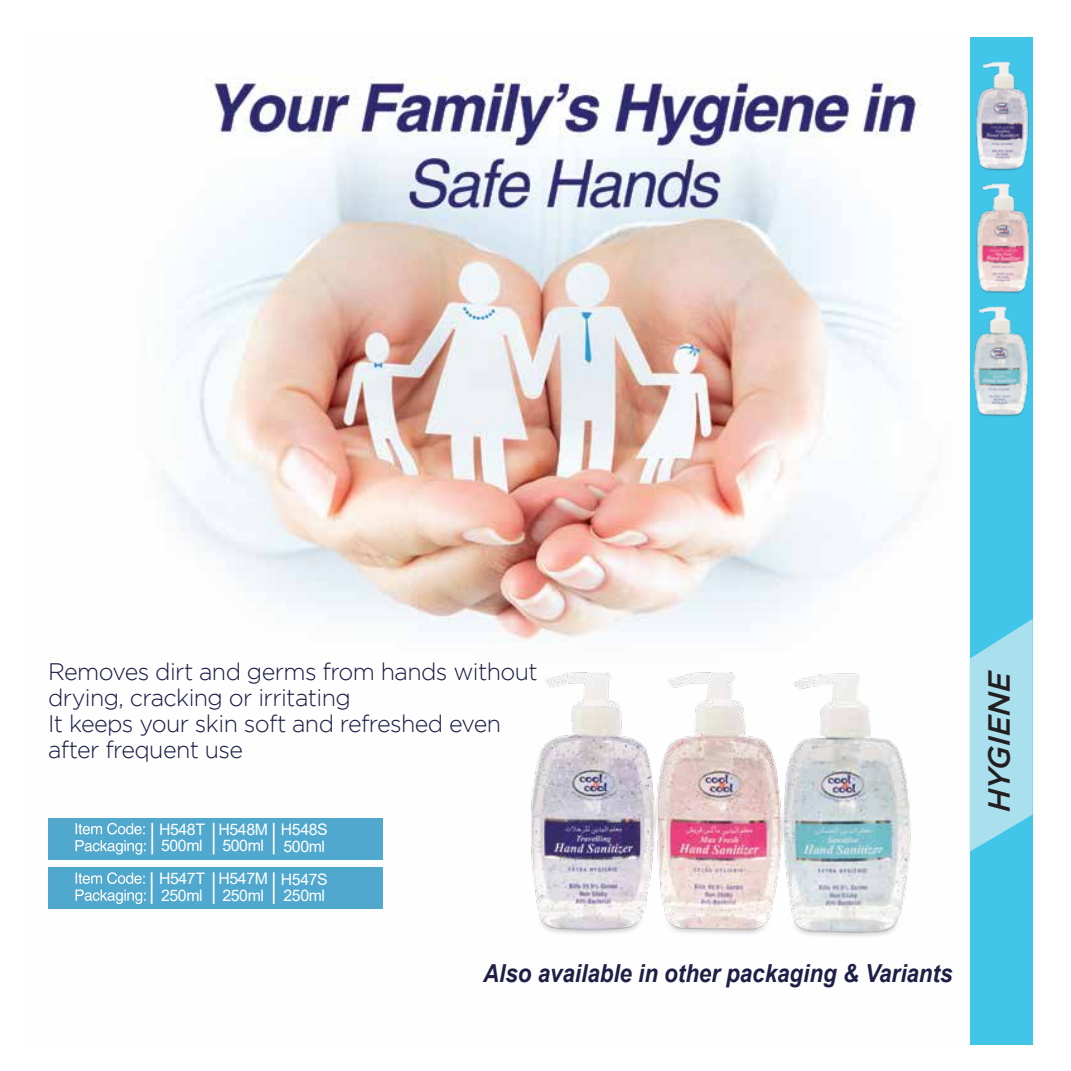
<style>
.page{position:relative;width:1071px;height:1071px;background:#fff}
.page>*{position:absolute;margin:0;border:0;box-sizing:border-box;transform-origin:0 0}
.t1{font:italic 500 30.45px "Gotham";color:#231f20}
.t2{font:italic 700 24.85px "Arial";color:#1e1e46;scale:.9 1}
.t3{font:300 23.8px/26.2px "Gotham";letter-spacing:-.025em;color:#171941}
.t4{font:15.92px/16.6px "Arial";letter-spacing:-.025em;color:#fff}
</style>
<div class="page">
<img style="left:48px;top:77px;width:922px;height:791px">
<div style="left:48px;top:868px;width:335px;height:41px;background:#50a8ce"></div>
<div style="left:48px;top:818px;width:335px;height:41px;background:#50a8ce"></div>
<svg style="left:76px;top:823px;width:70px;height:32px"></svg>
<hr style="left:213px;top:823px;width:2px;height:31px;background:#fff">
<hr style="left:151px;top:823px;width:2px;height:31px;background:#fff">
<hr style="left:273px;top:823px;width:2px;height:31px;background:#fff">
<svg style="left:76px;top:872px;width:69px;height:12px"></svg>
<svg style="left:76px;top:890px;width:70px;height:14px"></svg>
<hr style="left:213px;top:872px;width:2px;height:32px;background:#fff">
<hr style="left:151px;top:872px;width:2px;height:32px;background:#fff">
<hr style="left:273px;top:872px;width:2px;height:32px;background:#fff">
<img style="left:525px;top:609px;width:392px;height:328px">
<div style="left:970px;top:37px;width:63px;height:1008px;background:#41c6ea"></div>
<svg style="left:970px;top:619px;width:63px;height:233px"></svg>
<img style="left:964px;top:61px;width:66px;height:367px">
<p class="t3" style="left:48px;top:658px;width:491px">Removes dirt and germs from hands without drying, cracking or irritating<br>It keeps your skin soft and refreshed even after frequent use</p>
<p class="t4" style="left:159px;top:821px;width:48px">H548T<br>500ml</p>
<p class="t4" style="left:218px;top:821px;width:51px">H548M<br>500ml</p>
<p class="t4" style="left:281px;top:821px;width:48px">H548S<br>500ml</p>
<p class="t4" style="left:159px;top:870px;width:48px">H547T<br>250ml</p>
<p class="t4" style="left:218px;top:870px;width:51px">H547M<br>250ml</p>
<p class="t4" style="left:281px;top:871px;width:48px">H547S<br>250ml</p>
<p class="t2" style="left:483px;top:957px;width:523px">Also available in other packaging &amp; Variants</p>
<p class="t1" style="left:982px;top:812px;width:143px;rotate:-90deg">HYGIENE</p>
</div>
